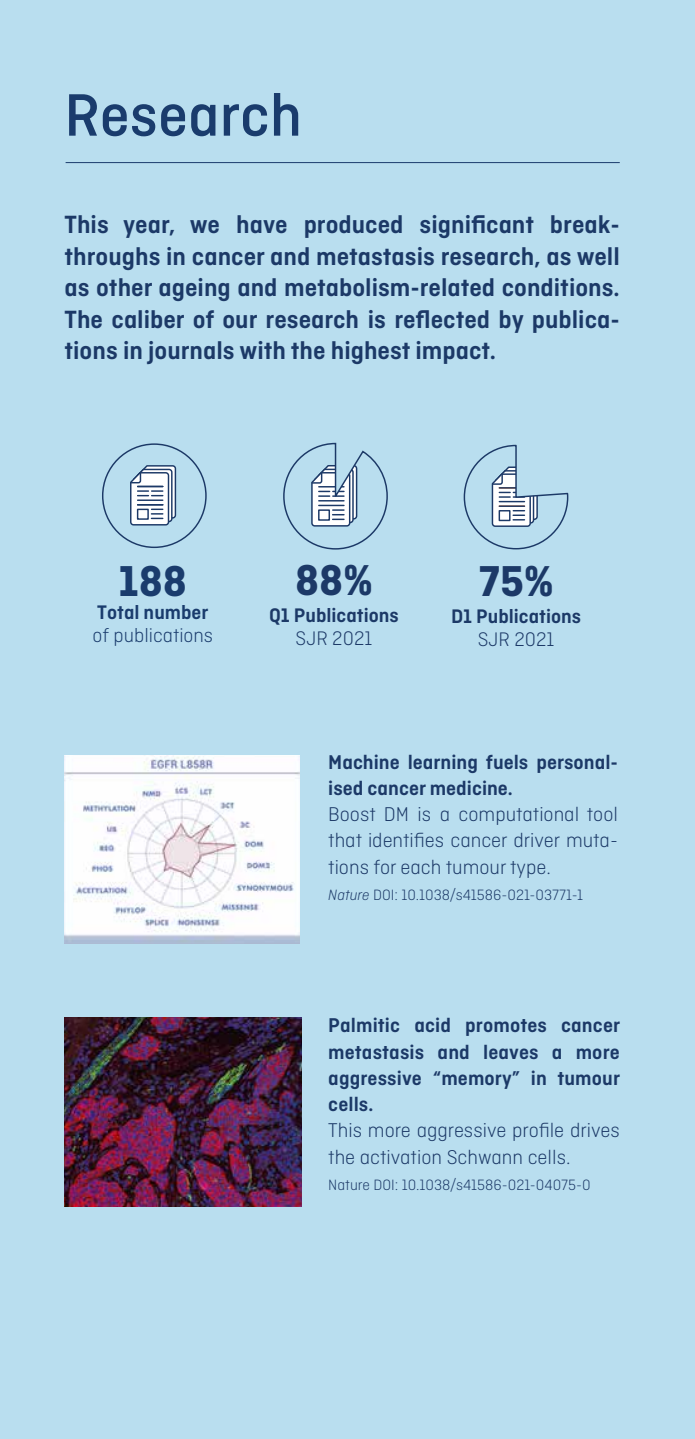
<style>
.page{position:relative;width:695px;height:1439px;background:#fff}
.page>*{position:absolute;margin:0;border:0;box-sizing:border-box;transform-origin:0 0}
.t1{font:500 63px "Ciutadella";color:#1a3c6d}
.t2{font:700 45.5px "Ciutadella";color:#1c3967}
.t3{font:700 45.5px "Ciutadella";color:#1a3c6d}
.t4{font:600 26.25px/31.5px "Ciutadella";color:#1c3967;text-align:justify}
.t5{font:300 21px/26.2px "Ciutadella";color:#1c3967;text-align:justify}
.t6{font:600 21px/26.2px "Ciutadella";color:#1c3967}
.t7{font:600 20.65px "Ciutadella";color:#1c3967}
.t8{font:300 20.65px "Ciutadella";color:#1c3967}
.t9{font:300 20.65px "Ciutadella";color:#1a3c6d}
.t10{font:600 20.65px "Ciutadella";color:#1a3c6d}
.t11{font:300 15.75px "Ciutadella";color:#1c3967}
.s1{font-style:italic}
</style>
<div class="page">
<div style="left:0;top:0;width:694px;height:1439px;background:#b9deef"></div>
<hr style="left:66px;top:162px;width:553px;height:1px;background:#1a3c6d">
<img style="left:64px;top:755px;width:236px;height:188px">
<img style="left:64px;top:1017px;width:237px;height:189px">
<svg style="left:491px;top:466px;width:47px;height:61px"></svg>
<hr style="left:499px;top:505px;width:25px;height:2px;background:#1c3967">
<div style="left:498px;top:510px;width:12px;height:11px;border:1px solid #1c3967"></div>
<svg style="left:283px;top:442px;width:105px;height:108px"></svg>
<svg style="left:130px;top:465px;width:47px;height:61px;background:#b8c3d2"></svg>
<div style="left:137px;top:509px;width:12px;height:11px;border:1px solid #1c3967"></div>
<h1 class="t1" style="left:64px;top:80px;width:239px">Research</h1>
<p class="t4" style="left:65px;top:208px;width:556px">This year, we have produced significant break&shy;throughs in cancer and metastasis research, as well as other ageing and metabolism-related conditions.<br>The caliber of our research is reflected by publica&shy;tions in journals with the highest impact.</p>
<h2 class="t3" style="left:118px;top:555px;width:70px">188</h2>
<p class="t10" style="left:97px;top:600px;width:113px">Total number</p>
<p class="t9" style="left:92px;top:624px;width:122px">of publications</p>
<h2 class="t2" style="left:295px;top:554px;width:79px">88%</h2>
<p class="t7" style="left:269px;top:604px;width:131px">Q1 Publications</p>
<p class="t8" style="left:295px;top:627px;width:78px">SJR 2021</p>
<h2 class="t2" style="left:478px;top:555px;width:76px">75%</h2>
<p class="t7" style="left:451px;top:605px;width:132px">D1 Publications</p>
<p class="t8" style="left:477px;top:628px;width:78px">SJR 2021</p>
<p class="t6" style="left:328px;top:748px;width:291px">Machine learning fuels personal&shy;ised cancer medicine.</p>
<p class="t5" style="left:328px;top:801px;width:291px">Boost DM is a computational tool that identifies cancer driver muta&shy;tions for each tumour type.</p>
<p class="t11" style="left:328px;top:886px;width:256px"><span class="s1">Nature</span> DOI: 10.1038/s41586-021-03771-1</p>
<p class="t6" style="left:328px;top:1012px;width:293px;text-align:justify">Palmitic acid promotes cancer metastasis and leaves a more aggressive “memory” in tumour cells.</p>
<p class="t5" style="left:328px;top:1117px;width:293px">This more aggressive profile drives the activation Schwann cells.</p>
<p class="t11" style="left:328px;top:1176px;width:264px">Nature DOI: 10.1038/s41586-021-04075-0</p>
</div>
